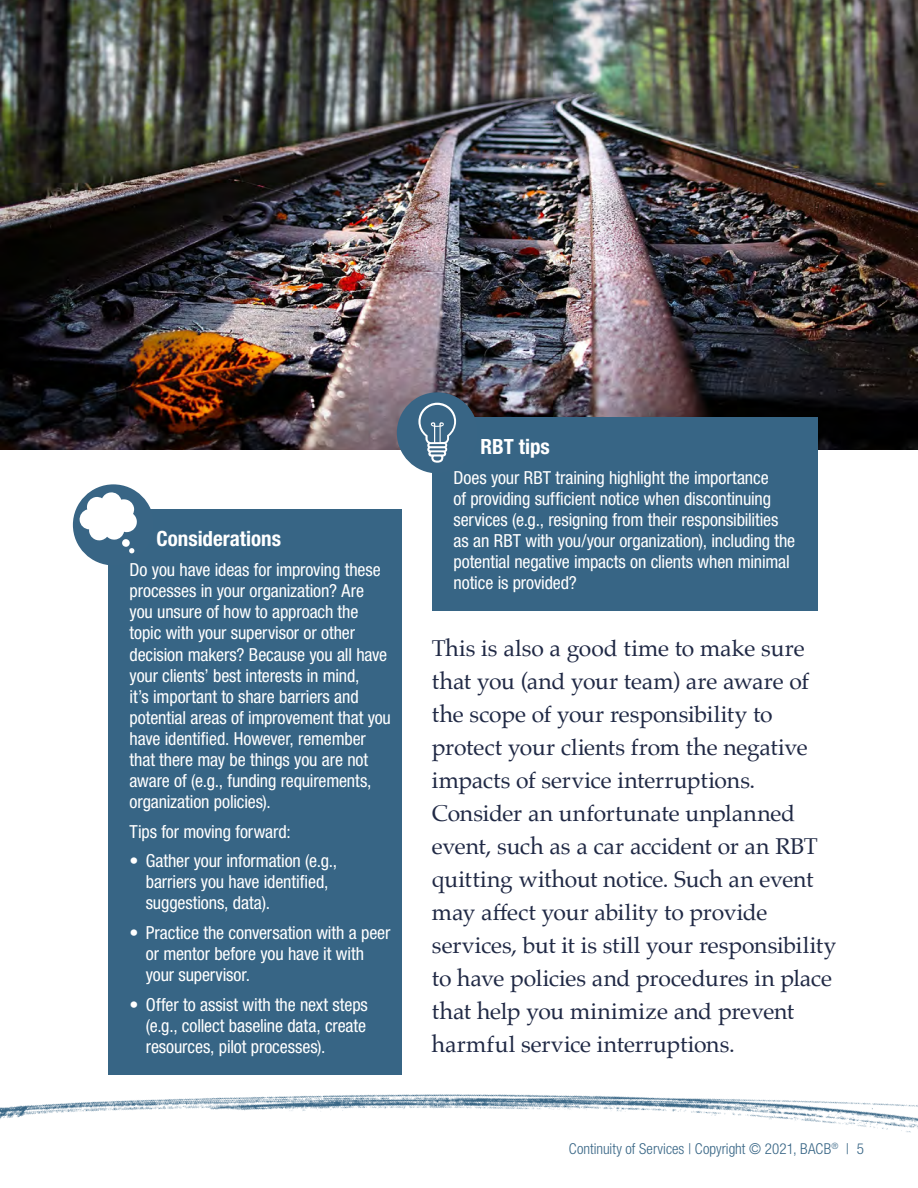
<style>
.page{position:relative;width:918px;height:1188px;background:#fff}
.page>*{position:absolute;margin:0;border:0;box-sizing:border-box;transform-origin:0 0}
.Body_text{font:22.8px/33px "Palatino";letter-spacing:-.005em;color:#202945}
.Icon-title{font:700 condensed 21px "Helvetica Neue LT Std";color:#fff}
.sidebar-text{font:condensed 18px/21px "Helvetica Neue LT Std";letter-spacing:-.005em;color:#fff}
.t1{font:300 condensed 15px "Helvetica Neue LT Std";letter-spacing:.005em;color:#376585}
</style>
<div class="page">
<img style="left:0;top:0;width:918px;height:449px">
<div style="left:108px;top:510px;width:294px;height:565px;background:#376585"></div>
<div style="left:73px;top:484px;width:81px;height:81px;background:#386585;border-radius:50%"></div>
<svg style="left:79px;top:492px;width:58px;height:49px"></svg>
<div style="left:122px;top:539px;width:8px;height:8px;background:#fff;border-radius:50%"></div>
<svg style="left:129px;top:548px;width:6px;height:6px"></svg>
<div style="left:432px;top:418px;width:386px;height:193px;background:#376585"></div>
<div style="left:397px;top:392px;width:81px;height:81px;background:#386585;border-radius:50%"></div>
<svg style="left:418px;top:403px;width:38px;height:60px"></svg>
<img style="left:0;top:1094px;width:918px;height:39px">
<p class="Icon-title" style="left:157px;top:526px;width:126px">Considerations</p>
<p class="sidebar-text" style="left:130px;top:560px;width:263px">Do you have ideas for improving these processes in your organization? Are you unsure of how to approach the topic with your supervisor or other decision makers? Because you all have your clients’ best interests in mind,<br>it’s important to share barriers and potential areas of improvement that you have identified. However, remember that there may be things you are not aware of (e.g., funding requirements, organization policies).</p>
<p class="sidebar-text" style="left:130px;top:821px;width:163px">Tips for moving forward:</p>
<p class="sidebar-text" style="left:146px;top:851px;width:193px;text-indent:-16px">• Gather your information (e.g., barriers you have identified, suggestions, data).</p>
<p class="sidebar-text" style="left:146px;top:923px;width:246px;text-indent:-16px">• Practice the conversation with a peer or mentor before you have it with your supervisor.</p>
<p class="sidebar-text" style="left:146px;top:994px;width:224px;text-align:justify;text-indent:-16px">• Offer to assist with the next steps (e.g., collect baseline data, create resources, pilot processes).</p>
<p class="Icon-title" style="left:481px;top:434px;width:71px">RBT tips</p>
<p class="sidebar-text" style="left:454px;top:467px;width:343px">Does your RBT training highlight the importance<br>of providing sufficient notice when discontinuing services (e.g., resigning from their responsibilities as an RBT with you/your organization), including the potential negative impacts on clients when minimal notice is provided?</p>
<p class="Body_text" style="left:432px;top:632px;width:406px">This is also a good time to make sure that you (and your team) are aware of the scope of your responsibility to protect your clients from the negative impacts of service interruptions.<br>Consider an unfortunate unplanned event, such as a car accident or an RBT quitting without notice. Such an event may affect your ability to provide services, but it is still your responsibility to have policies and procedures in place that help you minimize and prevent harmful service interruptions.</p>
<p class="t1" style="left:569px;top:1140px;width:297px">Continuity of Services | Copyright © 2021, BACB<sup>®</sup> | 5</p>
</div>
